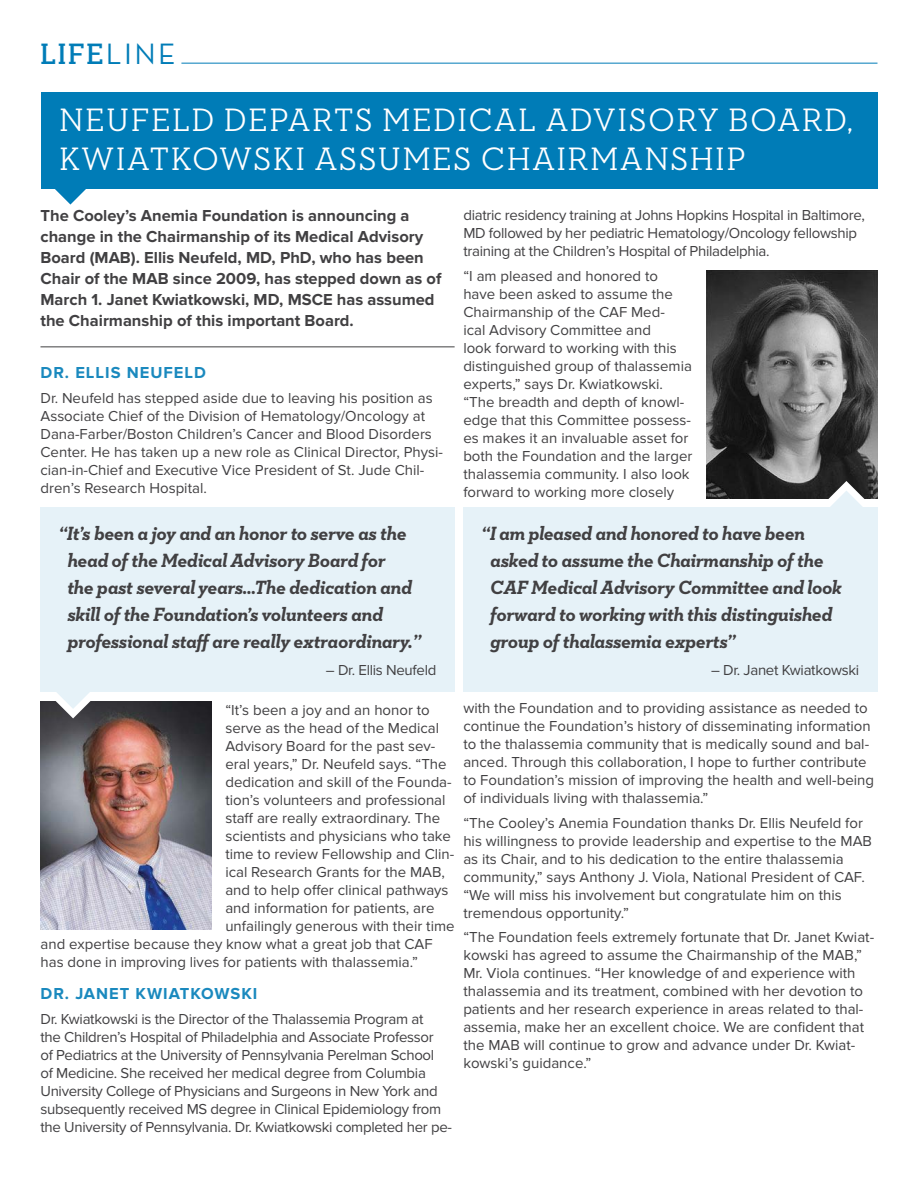
<style>
.page{position:relative;width:918px;height:1188px;background:#fff}
.page>*{position:absolute;margin:0;border:0;box-sizing:border-box;transform-origin:0 0}
.t1{font:500 33px/39px "Neutraface Slab Display";letter-spacing:.08em;color:#fff}
.t2{font:700 30px "Neutraface Slab Display";color:#007cb7}
.t3{font:italic 700 19.5px/27px "Neutraface Slab Text";letter-spacing:-.02em;color:#414042}
.t4{font:700 16.5px/21px "Proxima Nova";color:#414042}
.t5{font:700 16.5px "Proxima Nova";letter-spacing:.06em;color:#1a89be}
.t6{font:15px/18px "Proxima Nova";color:#414042}
.t7{font:15px/18px "Proxima Nova";letter-spacing:-.02em;color:#414042}
.s1{font-family:"Neutra Text";font-weight:400}
</style>
<div class="page">
<hr style="left:181px;top:63px;width:697px;height:1px;background:#007cb7">
<hr style="left:40px;top:346px;width:415px;height:1px;background:#414042">
<img style="left:41px;top:701px;width:171px;height:228px">
<img style="left:706px;top:270px;width:172px;height:228px">
<div style="left:40px;top:507px;width:415px;height:185px;background:#e6f2f8"></div>
<div style="left:463px;top:507px;width:415px;height:185px;background:#e6f2f8"></div>
<svg style="left:54px;top:692px;width:38px;height:26px"></svg>
<svg style="left:827px;top:481px;width:39px;height:26px"></svg>
<div style="left:41px;top:92px;width:837px;height:96px;background:#007cb7"></div>
<svg style="left:51px;top:188px;width:39px;height:17px"></svg>
<h2 class="t2" style="left:41px;top:37px;width:136px">LIFE<span class="s1">LINE</span></h2>
<h1 class="t1" style="left:60px;top:100px;width:795px">NEUFELD DEPARTS MEDICAL ADVISORY BOARD,<br>KWIATKOWSKI ASSUMES CHAIRMANSHIP</h1>
<p class="t4" style="left:40px;top:206px;width:402px">The Cooley’s Anemia Foundation is announcing a change in the Chairmanship of its Medical Advisory Board (MAB). Ellis Neufeld, MD, PhD, who has been Chair of the MAB since 2009, has stepped down as of March 1. Janet Kwiatkowski, MD, MSCE has assumed the Chairmanship of this important Board.</p>
<p class="t5" style="left:40px;top:363px;width:167px">DR. ELLIS NEUFELD</p>
<p class="t6" style="left:40px;top:389px;width:404px">Dr. Neufeld has stepped aside due to leaving his position as Associate Chief of the Division of Hematology/Oncology at Dana-Farber/Boston Children’s Cancer and Blood Disorders Center. He has taken up a new role as Clinical Director, Physi&shy;cian-in-Chief and Executive Vice President of St. Jude Chil&shy;dren’s Research Hospital.</p>
<h3 class="t3" style="left:67px;top:520px;width:355px;text-indent:-9px">“It’s been a joy and an honor to serve as the head of the Medical Advisory Board for<br>the past several years...The dedication and skill of the Foundation’s volunteers and professional staff are really extraordinary.”</h3>
<p class="t6" style="left:326px;top:661px;width:112px">– Dr. Ellis Neufeld</p>
<p class="t7" style="left:463px;top:206px;width:403px">diatric residency training at Johns Hopkins Hospital in Baltimore,<br>MD followed by her pediatric Hematology/Oncology fellowship training at the Children’s Hospital of Philadelphia.</p>
<p class="t6" style="left:463px;top:267px;width:231px">“I am pleased and honored to have been asked to assume the<br>Chairmanship of the CAF Med-<br>ical Advisory Committee and<br>look forward to working with this distinguished group of thalassemia experts,” says Dr. Kwiatkowski. “The breadth and depth of knowl&shy;edge that this Committee possess&shy;es makes it an invaluable asset for both the Foundation and the larger thalassemia community. I also look forward to working more closely</p>
<h3 class="t3" style="left:490px;top:520px;width:353px;text-indent:-9px">“I am pleased and honored to have been asked to assume the Chairmanship of the CAF Medical Advisory Committee and look forward to working with this distinguished group of thalassemia experts”</h3>
<p class="t7" style="left:711px;top:661px;width:150px">– Dr. Janet Kwiatkowski</p>
<p class="t6" style="left:225px;top:702px;width:206px">“It’s been a joy and an honor to</p>
<p class="t6" style="left:225px;top:720px;width:215px">serve as the head of the Medical</p>
<p class="t6" style="left:225px;top:738px;width:211px">Advisory Board for the past sev-</p>
<p class="t6" style="left:225px;top:756px;width:223px">eral years,” Dr. Neufeld says. “The</p>
<p class="t6" style="left:225px;top:774px;width:228px">dedication and skill of the Founda-</p>
<p class="t6" style="left:225px;top:792px;width:222px">tion’s volunteers and professional</p>
<p class="t6" style="left:225px;top:810px;width:216px">staff are really extraordinary. The</p>
<p class="t6" style="left:225px;top:828px;width:227px">scientists and physicians who take</p>
<p class="t6" style="left:225px;top:846px;width:230px">time to review Fellowship and Clin-</p>
<p class="t6" style="left:225px;top:864px;width:221px">ical Research Grants for the MAB,</p>
<p class="t6" style="left:225px;top:882px;width:225px">and to help offer clinical pathways</p>
<p class="t6" style="left:225px;top:900px;width:211px">and information for patients, are</p>
<p class="t6" style="left:225px;top:918px;width:231px">unfailingly generous with their time</p>
<p class="t6" style="left:40px;top:936px;width:394px">and expertise because they know what a great job that CAF</p>
<p class="t6" style="left:40px;top:954px;width:379px">has done in improving lives for patients with thalassemia.”</p>
<p class="t5" style="left:40px;top:984px;width:219px">DR. JANET KWIATKOWSKI</p>
<p class="t7" style="left:40px;top:1010px;width:413px">Dr. Kwiatkowski is the Director of the Thalassemia Program at<br>the Children’s Hospital of Philadelphia and Associate Professor<br>of Pediatrics at the University of Pennsylvania Perelman School<br>of Medicine. She received her medical degree from Columbia University College of Physicians and Surgeons in New York and subsequently received MS degree in Clinical Epidemiology from the University of Pennsylvania. Dr. Kwiatkowski completed her pe-</p>
<p class="t6" style="left:463px;top:699px;width:412px">with the Foundation and to providing assistance as needed to continue the Foundation’s history of disseminating information to the thalassemia community that is medically sound and bal&shy;anced. Through this collaboration, I hope to further contribute to Foundation’s mission of improving the health and well-being of individuals living with thalassemia.”</p>
<p class="t6" style="left:463px;top:814px;width:410px">“The Cooley’s Anemia Foundation thanks Dr. Ellis Neufeld for his willingness to provide leadership and expertise to the MAB as its Chair, and to his dedication to the entire thalassemia community,” says Anthony J. Viola, National President of CAF. “We will miss his involvement but congratulate him on this tremendous opportunity.”</p>
<p class="t6" style="left:463px;top:929px;width:412px">“The Foundation feels extremely fortunate that Dr. Janet Kwiat&shy;kowski has agreed to assume the Chairmanship of the MAB,” Mr. Viola continues. “Her knowledge of and experience with thalassemia and its treatment, combined with her devotion to patients and her research experience in areas related to thal&shy;assemia, make her an excellent choice. We are confident that the MAB will continue to grow and advance under Dr. Kwiat&shy;kowski’s guidance.”</p>
</div>
